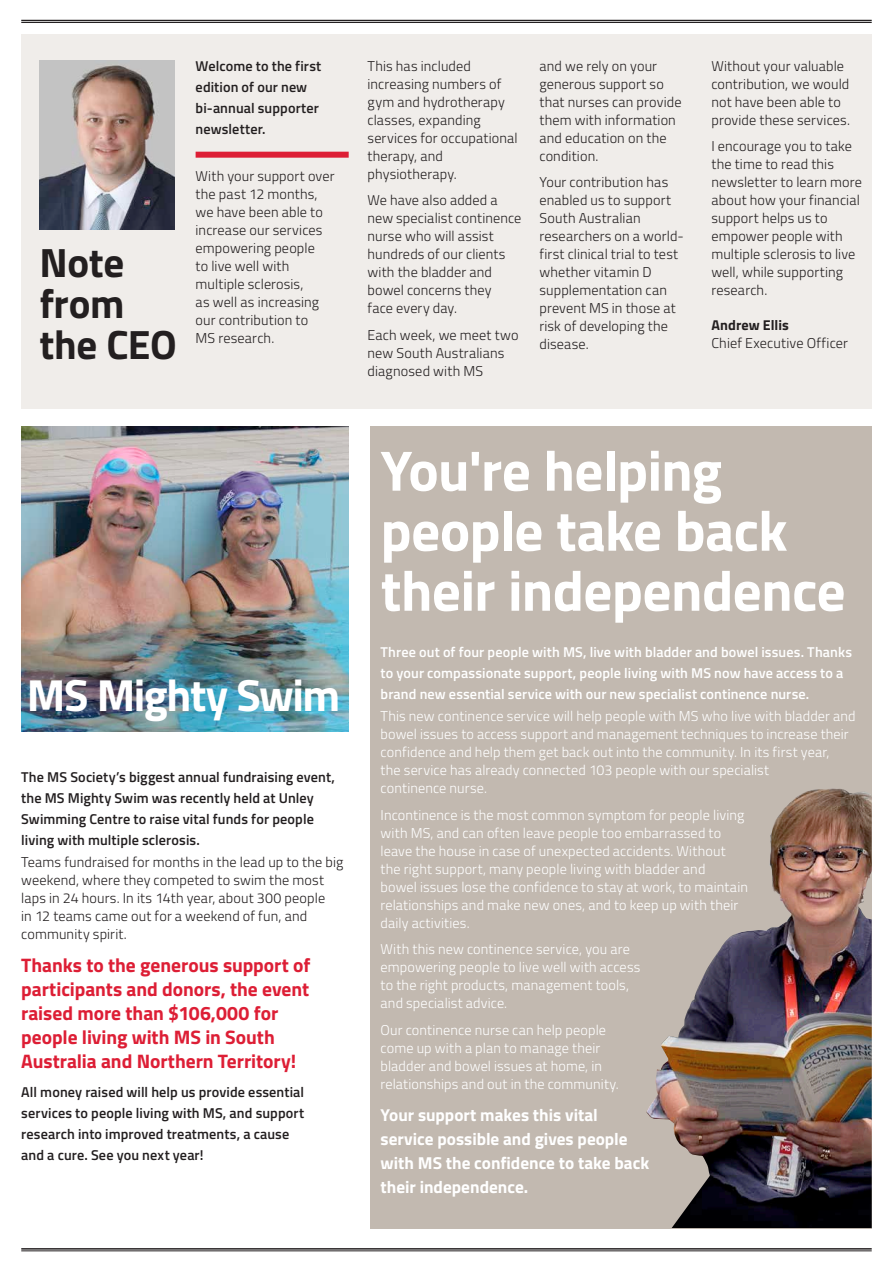
<style>
.page{position:relative;width:893px;height:1263px;background:#fff}
.page>*{position:absolute;margin:0;border:0;box-sizing:border-box;transform-origin:0 0}
.t1{font:700 57px/60px "Titillium";letter-spacing:-.01em;color:#fff}
.t2{font:700 45px "Titillium";letter-spacing:-.035em;color:#fff}
.t3{font:700 40.95px/41px "Titillium";letter-spacing:-.01em;color:#231f20}
.t4{font:700 19.5px/24px "Titillium";letter-spacing:-.005em;color:#dd1e35}
.t5{font:700 17.25px/24px "Titillium";color:#fff}
.t6{font:300 14.25px/18px "Titillium";letter-spacing:.01em;color:#231f20}
.t7{font:300 14.25px/18px "Titillium";letter-spacing:.01em;color:#fff}
.t8{font:600 14.25px/21px "Titillium";letter-spacing:.01em;color:#231f20}
.t9{font:600 14.25px/21px "Titillium";letter-spacing:.01em;color:#fff}
.t10{font:700 14.25px "Titillium";letter-spacing:.005em;color:#231f20}
</style>
<div class="page">
<hr style="left:21px;top:20px;width:851px;height:1px;background:#231f20">
<hr style="left:21px;top:22px;width:851px;height:1px;background:#231f20">
<hr style="left:21px;top:1248px;width:851px;height:1px;background:#231f20">
<hr style="left:21px;top:1250px;width:851px;height:1px;background:#231f20">
<img style="left:21px;top:427px;width:328px;height:304px">
<div style="left:21px;top:34px;width:851px;height:374px;background:#f0edea"></div>
<img style="left:39px;top:60px;width:135px;height:170px">
<div style="left:196px;top:152px;width:153px;height:6px;background:#dd1e35"></div>
<div style="left:370px;top:427px;width:502px;height:802px;background:#c2b9b0"></div>
<img style="left:646px;top:788px;width:226px;height:440px">
<h3 class="t3" style="left:39px;top:240px;width:139px">Note from the CEO</h3>
<p class="t8" style="left:196px;top:55px;width:127px">Welcome to the first edition of our new bi-annual supporter newsletter.</p>
<p class="t6" style="left:196px;top:167px;width:140px">With your support over the past 12 months, we have been able to increase our services empowering people<br>to live well with multiple sclerosis,<br>as well as increasing our contribution to<br>MS research.</p>
<p class="t6" style="left:368px;top:56px;width:152px">This has included increasing numbers of gym and hydrotherapy classes, expanding services for occupational therapy, and physiotherapy.</p>
<p class="t6" style="left:368px;top:191px;width:155px">We have also added a new specialist continence nurse who will assist hundreds of our clients with the bladder and bowel concerns they<br>face every day.</p>
<p class="t6" style="left:368px;top:325px;width:153px">Each week, we meet two new South Australians diagnosed with MS</p>
<p class="t6" style="left:539px;top:56px;width:144px">and we rely on your generous support so that nurses can provide them with information and education on the condition.</p>
<p class="t6" style="left:539px;top:173px;width:146px">Your contribution has enabled us to support<br>South Australian researchers on a world&shy;first clinical trial to test whether vitamin D supplementation can prevent MS in those at risk of developing the disease.</p>
<p class="t6" style="left:711px;top:56px;width:140px">Without your valuable contribution, we would not have been able to provide these services.</p>
<p class="t6" style="left:711px;top:137px;width:152px">I encourage you to take the time to read this newsletter to learn more about how your financial support helps us to empower people with multiple sclerosis to live well, while supporting research.</p>
<p class="t10" style="left:711px;top:314px;width:79px">Andrew Ellis</p>
<p class="t6" style="left:711px;top:334px;width:138px">Chief Executive Officer</p>
<h2 class="t2" style="left:27px;top:661px;width:315px">MS Mighty Swim</h2>
<p class="t8" style="left:21px;top:766px;width:315px">The MS Society’s biggest annual fundraising event, the MS Mighty Swim was recently held at Unley Swimming Centre to raise vital funds for people living with multiple sclerosis.</p>
<p class="t6" style="left:21px;top:852px;width:324px">Teams fundraised for months in the lead up to the big weekend, where they competed to swim the most laps in 24 hours. In its 14th year, about 300 people<br>in 12 teams came out for a weekend of fun, and community spirit.</p>
<h3 class="t4" style="left:21px;top:952px;width:291px">Thanks to the generous support of participants and donors, the event raised more than $106,000 for people living with MS in South<br>Australia and Northern Territory!</h3>
<p class="t8" style="left:21px;top:1081px;width:284px">All money raised will help us provide essential services to people living with MS, and support research into improved treatments, a cause and a cure. See you next year!</p>
<h1 class="t1" style="left:381px;top:438px;width:467px">You're helping people take back their independence</h1>
<p class="t9" style="left:381px;top:641px;width:473px">Three out of four people with MS, live with bladder and bowel issues. Thanks to your compassionate support, people living with MS now have access to a brand new essential service with our new specialist continence nurse.</p>
<p class="t7" style="left:381px;top:707px;width:477px">This new continence service will help people with MS who live with bladder and bowel issues to access support and management techniques to increase their confidence and help them get back out into the community. In its first year,<br>the service has already connected 103 people with our specialist<br>continence nurse.</p>
<p class="t7" style="left:381px;top:805px;width:369px">Incontinence is the most common symptom for people living with MS, and can often leave people too embarrassed to leave the house in case of unexpected accidents. Without the right support, many people living with bladder and<br>bowel issues lose the confidence to stay at work, to maintain relationships and make new ones, and to keep up with their daily activities.</p>
<p class="t7" style="left:381px;top:940px;width:261px">With this new continence service, you are empowering people to live well with access to the right products, management tools, and specialist advice.</p>
<p class="t7" style="left:381px;top:1020px;width:240px">Our continence nurse can help people come up with a plan to manage their bladder and bowel issues at home, in relationships and out in the community.</p>
<p class="t5" style="left:381px;top:1102px;width:270px">Your support makes this vital service possible and gives people with MS the confidence to take back their independence.</p>
</div>
